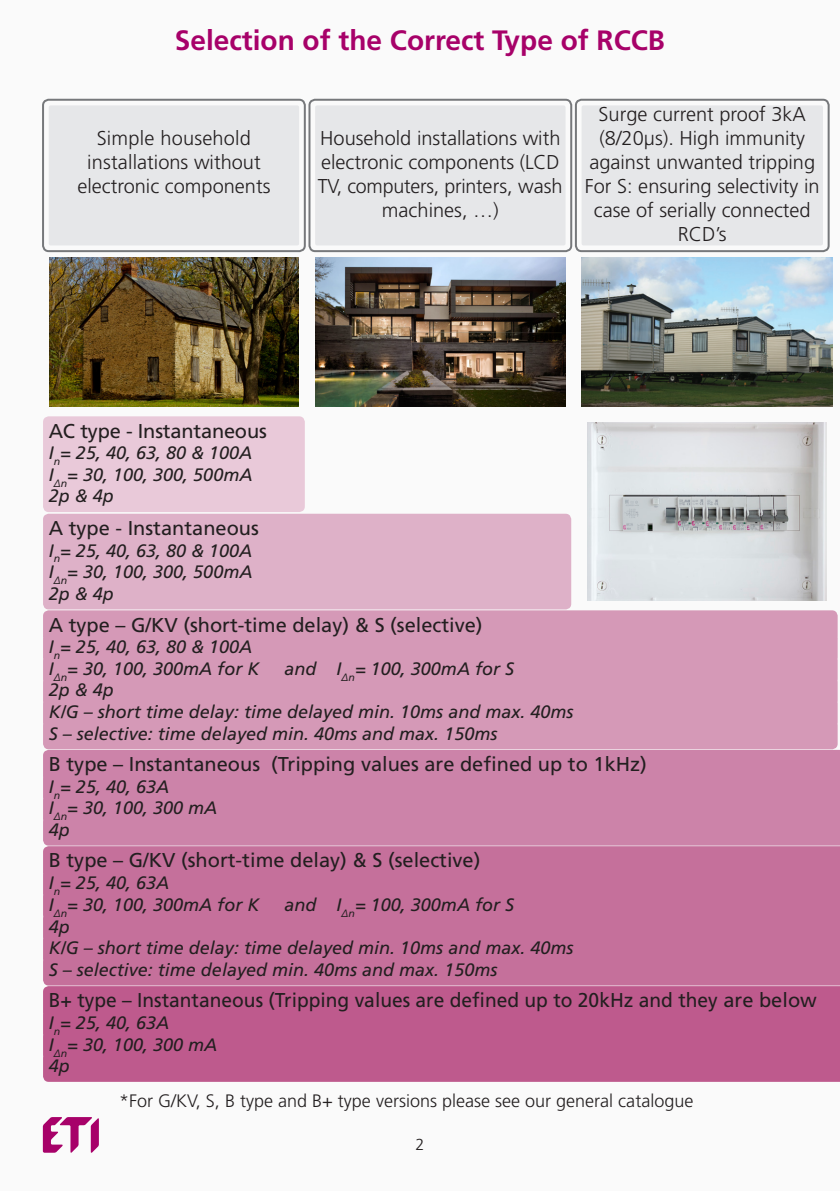
<style>
.page{position:relative;width:840px;height:1191px;background:#fff}
.page>*{position:absolute;margin:0;border:0;box-sizing:border-box;transform-origin:0 0}
.Notranji_naslov{font:700 28px "Frutiger CE";color:#a70169}
.t1{font:300 20px/24px "Frutiger CE";color:#231f20;text-align:center}
.t2{font:20px "Frutiger CE";color:#231f20}
.t3{font:20px "Frutiger CE";color:#231f20;scale:.96 1}
.t4{font:italic 18px/21.6px "Frutiger CE";color:#231f20;text-align:justify}
.t5{font:300 18px "Frutiger CE";color:#231f20}
.t6{font:300 16px "Frutiger CE";color:#231f20}
</style>
<div class="page">
<div style="left:0;top:0;width:839px;height:1191px;background:#fafafa"></div>
<svg style="left:43px;top:1117px;width:56px;height:36px"></svg>
<div style="left:49px;top:105px;width:250px;height:140px;background:#e6e7e9;border-radius:2px"></div>
<div style="left:42px;top:99px;width:263px;height:153px;border:2px solid #76787b;border-radius:6px"></div>
<div style="left:315px;top:105px;width:250px;height:140px;background:#e6e7e9;border-radius:2px"></div>
<div style="left:308px;top:99px;width:264px;height:153px;border:2px solid #76787b;border-radius:6px"></div>
<div style="left:581px;top:105px;width:241px;height:140px;background:#e6e7e9;border-radius:2px"></div>
<div style="left:574px;top:99px;width:255px;height:153px;border:2px solid #76787b;border-radius:6px"></div>
<img style="left:50px;top:257px;width:248px;height:149px">
<img style="left:315px;top:257px;width:250px;height:149px">
<img style="left:581px;top:257px;width:250px;height:149px">
<div style="left:43px;top:416px;width:261px;height:96px;background:#e9c9d9;border-radius:6px"></div>
<img style="left:587px;top:422px;width:238px;height:178px">
<div style="left:43px;top:514px;width:528px;height:95px;background:#deb1c8;border-radius:6px"></div>
<div style="left:43px;top:610px;width:794px;height:31px;background:#d599b7;border-radius:6px"></div>
<div style="left:43px;top:633px;width:794px;height:30px;background:#d599b7;border-radius:6px"></div>
<div style="left:43px;top:655px;width:794px;height:29px;background:#d599b7;border-radius:6px"></div>
<div style="left:43px;top:676px;width:794px;height:30px;background:#d599b7;border-radius:6px"></div>
<div style="left:43px;top:698px;width:794px;height:29px;background:#d599b7;border-radius:6px"></div>
<div style="left:43px;top:720px;width:794px;height:29px;background:#d599b7;border-radius:6px"></div>
<svg style="left:43px;top:750px;width:796px;height:331px;background:#c56f9b"></svg>
<p class="Notranji_naslov" style="left:175px;top:23px;width:491px">Selection of the Correct Type of RCCB</p>
<p class="t1" style="left:77px;top:126px;width:194px">Simple household installations without electronic components</p>
<p class="t1" style="left:318px;top:126px;width:246px">Household installations with electronic components (LCD<br>TV, computers, printers, wash machines, …)</p>
<p class="t1" style="left:584px;top:102px;width:236px">Surge current proof 3kA (8/20μs). High immunity against unwanted tripping<br>For S: ensuring selectivity in case of serially connected<br>RCD’s</p>
<p class="t2" style="left:49px;top:419px;width:219px">AC type - Instantaneous</p>
<p class="t4" style="left:49px;top:442px;width:205px">I<sub>n</sub>= 25, 40, 63, 80 &amp; 100A I<sub>∆n</sub>= 30, 100, 300, 500mA 2p &amp; 4p</p>
<p class="t2" style="left:49px;top:516px;width:212px">A type - Instantaneous</p>
<p class="t4" style="left:49px;top:539px;width:205px">I<sub>n</sub>= 25, 40, 63, 80 &amp; 100A I<sub>∆n</sub>= 30, 100, 300, 500mA 2p &amp; 4p</p>
<p class="t2" style="left:49px;top:613px;width:435px">A type – G/KV (short-time delay) &amp; S (selective)</p>
<p class="t4" style="left:49px;top:636px;width:205px">I<sub>n</sub>= 25, 40, 63, 80 &amp; 100A</p>
<p class="t4" style="left:49px;top:657px;width:212px">I<sub>∆n</sub>= 30, 100, 300mA for K</p>
<p class="t4" style="left:284px;top:657px;width:231px">and I<sub>∆n</sub>= 100, 300mA for S</p>
<p class="t4" style="left:49px;top:679px;width:67px">2p &amp; 4p</p>
<p class="t4" style="left:49px;top:701px;width:526px">K/G – short time delay: time delayed min. 10ms and max. 40ms</p>
<p class="t4" style="left:49px;top:722px;width:450px">S – selective: time delayed min. 40ms and max. 150ms</p>
<p class="t2" style="left:49px;top:752px;width:599px">B type – Instantaneous (Tripping values are defined up to 1kHz)</p>
<p class="t4" style="left:49px;top:775px;width:122px">I<sub>n</sub>= 25, 40, 63A</p>
<p class="t4" style="left:49px;top:797px;width:170px">I<sub>∆n</sub>= 30, 100, 300 mA</p>
<p class="t4" style="left:49px;top:818px;width:23px">4p</p>
<p class="t2" style="left:49px;top:848px;width:433px">B type – G/KV (short-time delay) &amp; S (selective)</p>
<p class="t4" style="left:49px;top:871px;width:122px">I<sub>n</sub>= 25, 40, 63A</p>
<p class="t4" style="left:49px;top:893px;width:212px">I<sub>∆n</sub>= 30, 100, 300mA for K</p>
<p class="t4" style="left:284px;top:893px;width:231px">and I<sub>∆n</sub>= 100, 300mA for S</p>
<p class="t4" style="left:49px;top:915px;width:23px">4p</p>
<p class="t4" style="left:49px;top:937px;width:526px">K/G – short time delay: time delayed min. 10ms and max. 40ms</p>
<p class="t4" style="left:49px;top:958px;width:450px">S – selective: time delayed min. 40ms and max. 150ms</p>
<p class="t3" style="left:49px;top:988px;width:801px">B+ type – Instantaneous (Tripping values are defined up to 20kHz and they are below</p>
<p class="t4" style="left:49px;top:1011px;width:122px">I<sub>n</sub>= 25, 40, 63A</p>
<p class="t4" style="left:49px;top:1033px;width:170px">I<sub>∆n</sub>= 30, 100, 300 mA</p>
<p class="t4" style="left:49px;top:1055px;width:23px">4p</p>
<p class="t5" style="left:119px;top:1090px;width:575px">*For G/KV, S, B type and B+ type versions please see our general catalogue</p>
<p class="t6" style="left:415px;top:1135px;width:10px">2</p>
</div>
